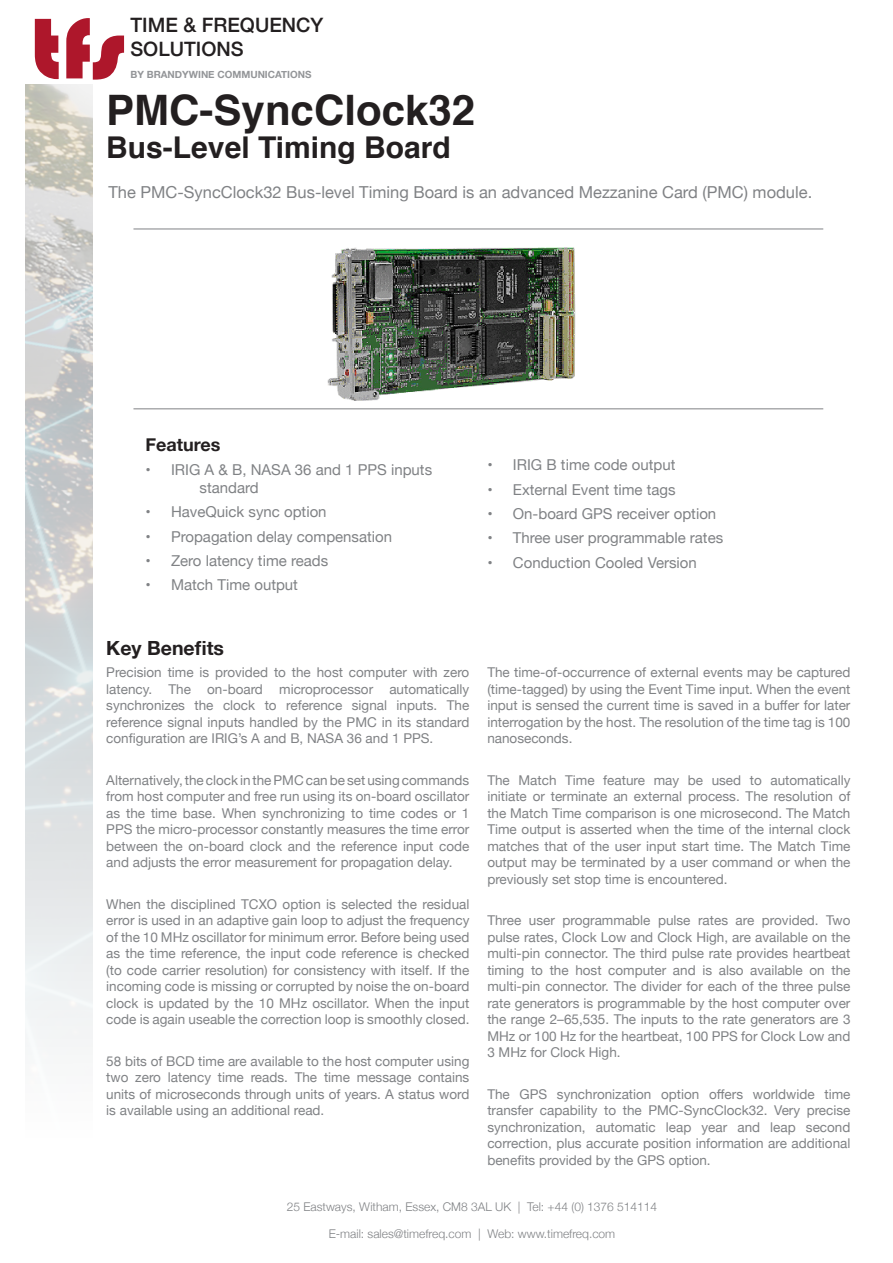
<style>
.page{position:relative;width:893px;height:1263px;background:#fff}
.page>*{position:absolute;margin:0;border:0;box-sizing:border-box;transform-origin:0 0}
.t1{font:89.4px "Bauhaus 93";color:#ae172b}
.Product_name-sub_copy{font:700 42px "Helvetica";color:#231f20}
.Product_name-sub_copy-2{font:700 30px "Helvetica";color:#231f20}
.t2{font:500 19.8px/23.9px "Helvetica Neue";color:#231f20}
.Features_Input_copy{font:700 19.5px "Helvetica Neue";color:#231f20}
.Features_Input_copy-2{font:700 18px "Helvetica Neue";color:#231f20}
.Product_name-sub_copy-3{font:16.5px "Helvetica Neue";color:#808285}
.Features_Input_copy-3{font:15px/18px "Helvetica Neue";color:#808285}
.Benefits_and_body_copy{font:13.5px/16.5px "Helvetica Neue";color:#808285;text-align:justify}
.t3{font:300 12px "Helvetica Neue";color:#808285}
.t4{font:700 9.9px "Helvetica Neue";color:#939598}
</style>
<div class="page">
<img style="left:26px;top:85px;width:67px;height:962px">
<img style="left:297px;top:228px;width:311px;height:182px">
<hr style="left:133px;top:229px;width:690px;height:1px;background:#808285">
<hr style="left:133px;top:408px;width:690px;height:1px;background:#808285">
<h1 class="t1" style="left:32px;top:-2px;width:94px">tfs</h1>
<h3 class="t2" style="left:130px;top:12px;width:194px">TIME &amp; FREQUENCY<br>SOLUTIONS</h3>
<p class="t4" style="left:130px;top:67px;width:182px">BY BRANDYWINE COMMUNICATIONS</p>
<p class="Product_name-sub_copy" style="left:106px;top:76px;width:370px">PMC-SyncClock32</p>
<p class="Product_name-sub_copy-2" style="left:106px;top:123px;width:346px">Bus-Level Timing Board</p>
<p class="Product_name-sub_copy-3" style="left:108px;top:180px;width:705px">The PMC-SyncClock32 Bus-level Timing Board is an advanced Mezzanine Card (PMC) module.</p>
<p class="Features_Input_copy-2" style="left:145px;top:430px;width:77px">Features</p>
<p class="Features_Input_copy-3" style="left:199px;top:461px;width:234px;text-indent:-54px">• IRIG A &amp; B, NASA 36 and 1 PPS inputs standard</p>
<p class="Features_Input_copy-3" style="left:145px;top:504px;width:183px">• HaveQuick sync option</p>
<p class="Features_Input_copy-3" style="left:145px;top:528px;width:248px">• Propagation delay compensation</p>
<p class="Features_Input_copy-3" style="left:145px;top:553px;width:184px">• Zero latency time reads</p>
<p class="Features_Input_copy-3" style="left:145px;top:577px;width:154px">• Match Time output</p>
<p class="Features_Input_copy-3" style="left:487px;top:457px;width:190px">• IRIG B time code output</p>
<p class="Features_Input_copy-3" style="left:487px;top:481px;width:190px">• External Event time tags</p>
<p class="Features_Input_copy-3" style="left:487px;top:505px;width:230px">• On-board GPS receiver option</p>
<p class="Features_Input_copy-3" style="left:487px;top:530px;width:237px">• Three user programmable rates</p>
<p class="Features_Input_copy-3" style="left:487px;top:554px;width:211px">• Conduction Cooled Version</p>
<p class="Features_Input_copy" style="left:106px;top:633px;width:119px">Key Benefits</p>
<p class="Benefits_and_body_copy" style="left:106px;top:665px;width:365px">Precision time is provided to the host computer with zero latency. The on-board microprocessor automatically synchronizes the clock to reference signal inputs. The reference signal inputs handled by the PMC in its standard configuration are IRIG’s A and B, NASA 36 and 1 PPS.</p>
<p class="Benefits_and_body_copy" style="left:106px;top:772px;width:365px">Alternatively, the clock in the PMC can be set using commands from host computer and free run using its on-board oscillator as the time base. When synchronizing to time codes or 1<br>PPS the micro-processor constantly measures the time error between the on-board clock and the reference input code and adjusts the error measurement for propagation delay.</p>
<p class="Benefits_and_body_copy" style="left:106px;top:896px;width:365px">When the disciplined TCXO option is selected the residual error is used in an adaptive gain loop to adjust the frequency of the 10 MHz oscillator for minimum error. Before being used as the time reference, the input code reference is checked (to code carrier resolution) for consistency with itself. If the incoming code is missing or corrupted by noise the on-board clock is updated by the 10 MHz oscillator. When the input code is again useable the correction loop is smoothly closed.</p>
<p class="Benefits_and_body_copy" style="left:106px;top:1053px;width:365px">58 bits of BCD time are available to the host computer using two zero latency time reads. The time message contains units of microseconds through units of years. A status word is available using an additional read.</p>
<p class="Benefits_and_body_copy" style="left:487px;top:665px;width:365px">The time-of-occurrence of external events may be captured (time-tagged) by using the Event Time input. When the event input is sensed the current time is saved in a buffer for later interrogation by the host. The resolution of the time tag is 100 nanoseconds.</p>
<p class="Benefits_and_body_copy" style="left:487px;top:772px;width:365px">The Match Time feature may be used to automatically initiate or terminate an external process. The resolution of the Match Time comparison is one microsecond. The Match Time output is asserted when the time of the internal clock matches that of the user input start time. The Match Time output may be terminated by a user command or when the previously set stop time is encountered.</p>
<p class="Benefits_and_body_copy" style="left:487px;top:913px;width:365px">Three user programmable pulse rates are provided. Two pulse rates, Clock Low and Clock High, are available on the multi-pin connector. The third pulse rate provides heartbeat timing to the host computer and is also available on the multi-pin connector. The divider for each of the three pulse rate generators is programmable by the host computer over the range 2–65,535. The inputs to the rate generators are 3<br>MHz or 100 Hz for the heartbeat, 100 PPS for Clock Low and 3 MHz for Clock High.</p>
<p class="Benefits_and_body_copy" style="left:487px;top:1086px;width:365px">The GPS synchronization option offers worldwide time transfer capability to the PMC-SyncClock32. Very precise synchronization, automatic leap year and leap second correction, plus accurate position information are additional benefits provided by the GPS option.</p>
<p class="t3" style="left:287px;top:1197px;width:372px">25 Eastways, Witham, Essex, CM8 3AL UK | Tel: +44 (0) 1376 514114</p>
<p class="t3" style="left:329px;top:1224px;width:288px">E-mail: sales@timefreq.com | Web: www.timefreq.com</p>
</div>
